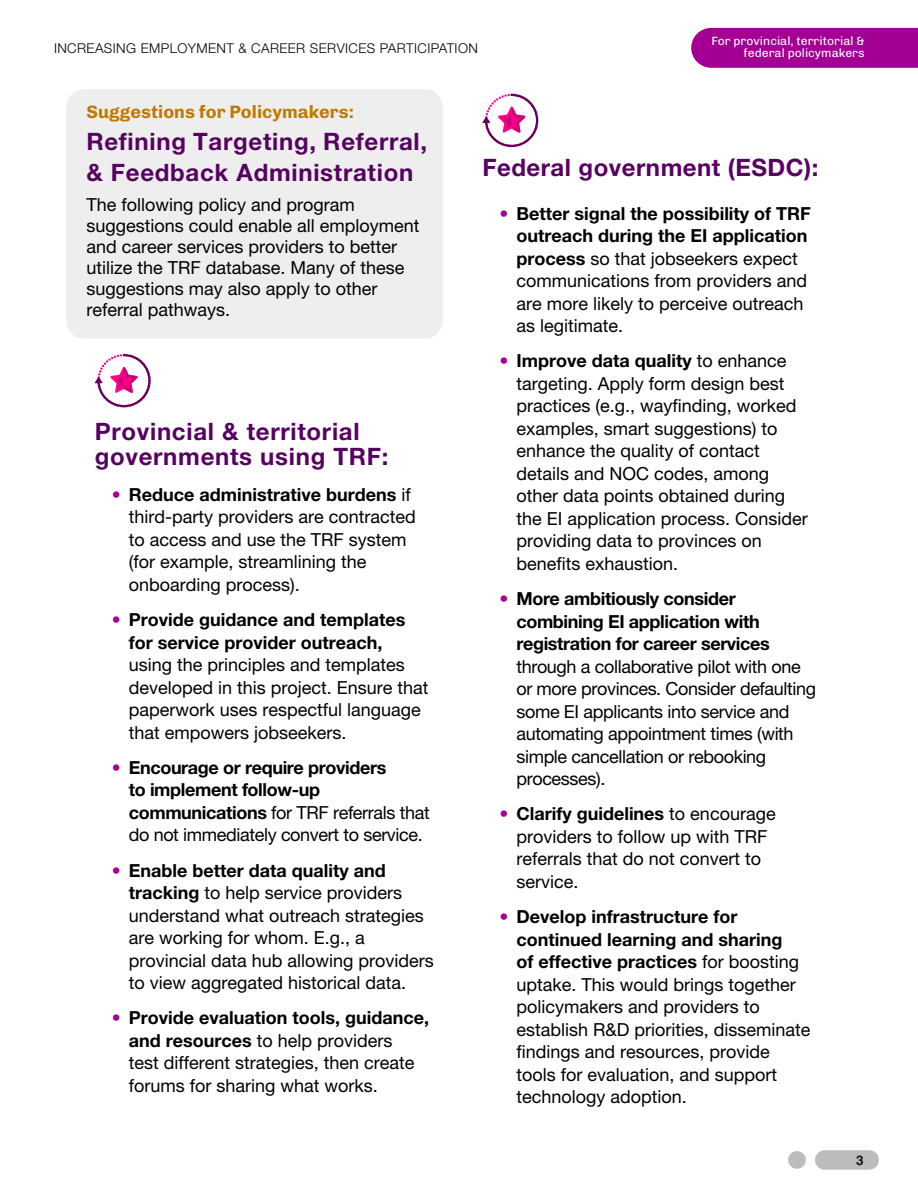
<style>
.page{position:relative;width:918px;height:1188px;background:#fff}
.page>*{position:absolute;margin:0;border:0;box-sizing:border-box;transform-origin:0 0}
.Heading_2_-_Deep_Fucshia{font:700 24px/25.5px "Helvetica Neue LT Pro";letter-spacing:.03em;color:#570261}
.Basic_Body_Paragraph_-_Black{font:18px/22.5px "Helvetica Neue LT Pro";color:#000}
.Basic_Body_Paragraph_-_Black-2{font:18px/22.5px "Helvetica Neue LT Pro";letter-spacing:-.02em;color:#000}
.t1{font:700 18px/22.5px "Helvetica Neue LT Pro";letter-spacing:-.02em;color:#000}
.Author_Bio_Copy{font:700 18px "Chivo";color:#bf7a00}
.t2{font:300 13.5px "Helvetica Neue LT Pro";letter-spacing:.03em;color:#000}
.t3{font:700 13.5px "Helvetica";color:#111908}
.t4{font:12px/12px "Chivo";color:#fff;text-align:right}
.s1{font-weight:700;color:#a30093}
.s2{font-weight:700}
.s3{color:#a30093}
.s4{font-weight:400}
</style>
<div class="page">
<div style="left:788px;top:1151px;width:18px;height:18px;background:#bcbcbc;border-radius:50%"></div>
<div style="left:825px;top:1150px;width:44px;height:20px;background:#bcbcbc"></div>
<div style="left:691px;top:28px;width:227px;height:40px;background:#a30093"></div>
<div style="left:66px;top:89px;width:377px;height:250px;background:#eee;border-radius:18px"></div>
<svg style="left:95px;top:354px;width:56px;height:53px"></svg>
<svg style="left:482px;top:94px;width:56px;height:53px"></svg>
<p class="t2" style="left:54px;top:40px;width:425px">INCREASING EMPLOYMENT &amp; CAREER SERVICES PARTICIPATION</p>
<p class="t4" style="left:711px;top:34px;width:155px">For provincial, territorial &amp; federal policymakers</p>
<p class="Author_Bio_Copy" style="left:86px;top:98px;width:269px">Suggestions for Policymakers:</p>
<p class="Heading_2_-_Deep_Fucshia" style="left:86px;top:128px;width:342px">Refining Targeting, Referral,</p>
<p class="Heading_2_-_Deep_Fucshia" style="left:86px;top:160px;width:328px">&amp; Feedback Administration</p>
<p class="Basic_Body_Paragraph_-_Black" style="left:86px;top:194px;width:335px;line-height:21px">The following policy and program suggestions could enable all employment and career services providers to better utilize the TRF database. Many of these suggestions may also apply to other referral pathways.</p>
<p class="Heading_2_-_Deep_Fucshia" style="left:95px;top:418px;width:295px">Provincial &amp; territorial governments using TRF:</p>
<p class="Basic_Body_Paragraph_-_Black" style="left:129px;top:483px;width:289px;text-indent:-17px"><span class="s1">•</span> <span class="s2">Reduce administrative burdens</span> if third-party providers are contracted to access and use the TRF system (for example, streamlining the onboarding process).</p>
<p class="Basic_Body_Paragraph_-_Black" style="left:129px;top:608px;width:301px;text-indent:-17px"><span class="s1">•</span> <span class="s2">Provide guidance and templates for service provider outreach, </span>using the principles and templates developed in this project. Ensure that paperwork uses respectful language that empowers jobseekers.</p>
<p class="t1" style="left:129px;top:756px;width:302px;text-indent:-17px"><span class="s3">•</span> Encourage or require providers<br>to implement follow-up communications <span class="s4">for TRF referrals that do not immediately convert to service.</span></p>
<p class="Basic_Body_Paragraph_-_Black" style="left:129px;top:859px;width:307px;text-indent:-17px"><span class="s1">•</span> <span class="s2">Enable better data quality and tracking</span> to help service providers understand what outreach strategies are working for whom. E.g., a provincial data hub allowing providers to view aggregated historical data.</p>
<p class="Basic_Body_Paragraph_-_Black" style="left:129px;top:1006px;width:302px;text-indent:-17px"><span class="s1">•</span> <span class="s2">Provide evaluation tools, guidance, and resources</span> to help providers<br>test different strategies, then create forums for sharing what works.</p>
<p class="Heading_2_-_Deep_Fucshia" style="left:482px;top:154px;width:338px">Federal government (ESDC):</p>
<p class="Basic_Body_Paragraph_-_Black" style="left:516px;top:202px;width:296px;text-indent:-17px"><span class="s1">•</span> <span class="s2">Better signal the possibility of TRF outreach during the EI application process</span> so that jobseekers expect communications from providers and are more likely to perceive outreach as legitimate.</p>
<p class="Basic_Body_Paragraph_-_Black" style="left:516px;top:349px;width:293px;text-indent:-17px"><span class="s1">•</span> <span class="s2">Improve data quality</span> to enhance targeting. Apply form design best practices (e.g., wayfinding, worked examples, smart suggestions) to enhance the quality of contact details and NOC codes, among other data points obtained during the EI application process. Consider providing data to provinces on benefits exhaustion.</p>
<p class="Basic_Body_Paragraph_-_Black-2" style="left:516px;top:587px;width:301px;text-indent:-17px"><span class="s1">•</span> <span class="s2">More ambitiously consider combining EI application with registration for career services </span>through a collaborative pilot with one or more provinces. Consider defaulting some EI applicants into service and automating appointment times (with simple cancellation or rebooking processes).</p>
<p class="Basic_Body_Paragraph_-_Black" style="left:516px;top:802px;width:261px;text-indent:-17px"><span class="s1">•</span> <span class="s2">Clarify guidelines</span> to encourage providers to follow up with TRF referrals that do not convert to service.</p>
<p class="Basic_Body_Paragraph_-_Black" style="left:516px;top:905px;width:296px;text-indent:-17px"><span class="s1">•</span> <span class="s2">Develop infrastructure for continued learning and sharing<br>of effective practices</span> for boosting uptake. This would brings together policymakers and providers to establish R&amp;D priorities, disseminate findings and resources, provide tools for evaluation, and support technology adoption.</p>
<p class="t3" style="left:856px;top:1152px;width:9px">3</p>
</div>
